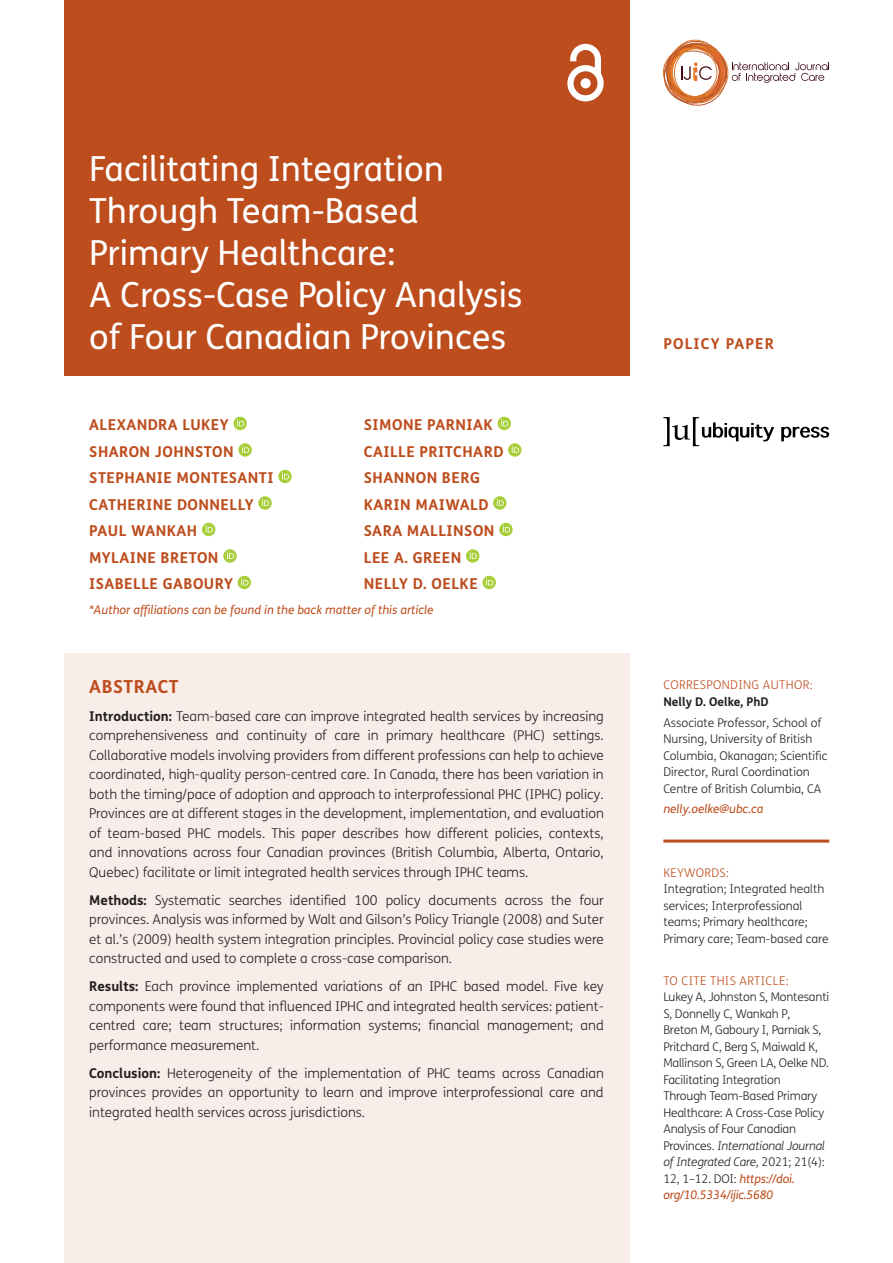
<style>
.page{position:relative;width:893px;height:1263px;background:#fff}
.page>*{position:absolute;margin:0;border:0;box-sizing:border-box;transform-origin:0 0}
.t1{font:34.5px/42px "FS Me";color:#fff}
.t2{font:700 18px "FS Me";letter-spacing:.03em;color:#bd4d1d}
.t3{font:700 15px/26.5px "FS Me";letter-spacing:.03em;color:#bd4d1d}
.t4{font:700 15px "FS Me";letter-spacing:.075em;color:#bd4d1d}
.t5{font:300 13.5px/19.5px "FS Me";color:#231f20;text-align:justify}
.t6{font:300 12px/16.5px "FS Me";letter-spacing:-.01em;color:#231f20}
.t7{font:italic 12px "FS Me";color:#bd4d1d}
.t8{font:300 12px "FS Me";letter-spacing:.03em;color:#bd4d1d}
.t9{font:700 12px "FS Me";color:#231f20}
.s1{font-weight:700}
.s2{font-style:italic}
.s3{font-weight:400;font-style:italic;color:#bd4d1d}
</style>
<div class="page">
<div style="left:64px;top:0;width:565px;height:376px;background:#bd4d1d"></div>
<svg style="left:567px;top:44px;width:37px;height:57px"></svg>
<svg style="left:781px;top:427px;width:48px;height:14px"></svg>
<svg style="left:663px;top:417px;width:111px;height:29px"></svg>
<svg style="left:664px;top:40px;width:165px;height:65px"></svg>
<div style="left:672px;top:48px;width:49px;height:49px;border:1px solid #df772b;border-radius:50%"></div>
<div style="left:663px;top:47px;width:54px;height:50px;border:1px solid #df772b;border-radius:50%"></div>
<div style="left:664px;top:46px;width:56px;height:56px;border:1px solid #bd552a;border-radius:50%"></div>
<div style="left:674px;top:46px;width:54px;height:54px;border:1px solid #df772b;border-radius:50%"></div>
<div style="left:64px;top:654px;width:565px;height:609px;background:#f8ede8"></div>
<hr style="left:663px;top:839px;width:166px;height:3px;background:#bd4d1d">
<svg style="left:233px;top:417px;width:14px;height:13px"></svg>
<svg style="left:237px;top:419px;width:7px;height:7px"></svg>
<svg style="left:238px;top:443px;width:14px;height:14px"></svg>
<svg style="left:242px;top:446px;width:7px;height:7px"></svg>
<svg style="left:278px;top:470px;width:14px;height:13px"></svg>
<svg style="left:282px;top:472px;width:7px;height:7px"></svg>
<svg style="left:258px;top:496px;width:14px;height:14px"></svg>
<svg style="left:262px;top:499px;width:7px;height:7px"></svg>
<svg style="left:202px;top:523px;width:13px;height:13px"></svg>
<svg style="left:206px;top:525px;width:7px;height:7px"></svg>
<svg style="left:223px;top:549px;width:14px;height:14px"></svg>
<svg style="left:227px;top:552px;width:7px;height:7px"></svg>
<svg style="left:238px;top:576px;width:13px;height:13px"></svg>
<svg style="left:241px;top:578px;width:7px;height:7px"></svg>
<svg style="left:498px;top:417px;width:13px;height:13px"></svg>
<svg style="left:501px;top:419px;width:7px;height:7px"></svg>
<svg style="left:508px;top:443px;width:13px;height:14px"></svg>
<svg style="left:512px;top:446px;width:7px;height:7px"></svg>
<svg style="left:493px;top:496px;width:13px;height:14px"></svg>
<svg style="left:497px;top:499px;width:7px;height:7px"></svg>
<svg style="left:499px;top:523px;width:14px;height:13px"></svg>
<svg style="left:503px;top:525px;width:7px;height:7px"></svg>
<svg style="left:466px;top:549px;width:13px;height:14px"></svg>
<svg style="left:470px;top:552px;width:7px;height:7px"></svg>
<svg style="left:482px;top:576px;width:14px;height:13px"></svg>
<svg style="left:486px;top:578px;width:7px;height:7px"></svg>
<h1 class="t1" style="left:89px;top:148px;width:435px">Facilitating Integration<br>Through Team-Based<br>Primary Healthcare:<br>A Cross-Case Policy Analysis of Four Canadian Provinces</h1>
<p class="t3" style="left:89px;top:412px;width:186px">ALEXANDRA LUKEY<br>SHARON JOHNSTON<br>STEPHANIE MONTESANTI<br>CATHERINE DONN ELLY<br>PAUL WANKAH<br>MYLAINE BRETON<br>ISABELLE GABOURY</p>
<p class="t3" style="left:364px;top:412px;width:139px">SIMONE PARNIAK<br>CAILLE PRITCHARD<br>SHANNON BERG<br>KARIN MAIWALD<br>SARA MALLINSON<br>LEE A. GREEN<br>NELLY D. OELKE</p>
<p class="t7" style="left:89px;top:603px;width:346px">*Author affiliations can be found in the back matter of this article</p>
<h2 class="t2" style="left:89px;top:675px;width:91px">ABSTRACT</h2>
<p class="t5" style="left:89px;top:707px;width:516px"><span class="s1">INTRODUCTION:</span> Team-based care can improve integrated health services by increasing comprehensiveness and continuity of care in primary healthcare (PHC) settings.<br>Collaborative models involving providers from different professions can help to achieve coordinated, high-quality person-centred care. In Canada, there has been variation in both the timing/pace of adoption and approach to interprofessional PHC (IPHC) policy.<br>Provinces are at different stages in the development, implementation, and evaluation of team-based PHC models. This paper describes how different policies, contexts, and innovations across four Canadian provinces (British Columbia, Alberta, Ontario, Quebec) facilitate or limit integrated health services through IPHC teams.</p>
<p class="t5" style="left:89px;top:890px;width:516px"><span class="s1">METHODS:</span> Systematic searches identified 100 policy documents across the four provinces. Analysis was informed by Walt and Gilson’s Policy Triangle (2008) and Suter et al.’s (2009) health system integration principles. Provincial policy case studies were constructed and used to complete a cross-case comparison.</p>
<p class="t5" style="left:89px;top:977px;width:516px"><span class="s1">RESULTS:</span> Each province implemented variations of an IPHC based model. Five key components were found that influenced IPHC and integrated health services: patient&shy;centred care; team structures; information systems; financial management; and performance measurement.</p>
<p class="t5" style="left:89px;top:1063px;width:516px"><span class="s1">CONCLUSION:</span> Heterogeneity of the implementation of PHC teams across Canadian provinces provides an opportunity to learn and improve interprofessional care and integrated health services across jurisdictions.</p>
<p class="t4" style="left:663px;top:334px;width:112px">POLICY PAPER</p>
<p class="t8" style="left:663px;top:678px;width:38px">Correspo</p>
<p class="t8" style="left:722px;top:678px;width:66px">nding Autho</p>
<p class="t8" style="left:803px;top:678px;width:11px">r:</p>
<p class="t9" style="left:663px;top:694px;width:107px">NELLY D. OELKE, PHD</p>
<p class="t6" style="left:663px;top:714px;width:166px">Associate Professor, School of<br>N ursing, University of British<br>Columbia, Okanagan; Scientific<br>Director, Rural Coordination<br>Centre of British Columbia, CA</p>
<p class="t7" style="left:663px;top:802px;width:102px">nelly.oelke@ubc.ca</p>
<p class="t8" style="left:663px;top:865px;width:67px">KEYWORDS:</p>
<p class="t6" style="left:663px;top:881px;width:167px">Integration; Integrated health services; Interprofessional teams; Primary healthcare;<br>Primary care; Team-based care</p>
<p class="t8" style="left:663px;top:973px;width:127px">TO CITE THIS ARTICLE:</p>
<p class="t6" style="left:663px;top:989px;width:167px">Lukey A, Johnston S, Montesanti<br>S, Donnelly C, Wankah P,<br>Breton M, Gaboury I, Parniak S,<br>Pritchard C, Berg S, Maiwald K,<br>Mallinson S, Green LA, Oelke ND.<br>Facilitating Integration<br>Through Team-Based Primary<br>Healthcare: A Cross-Case Policy<br>Analysis of Four Canadian<br>Provinces. <span class="s2">International Journal of Integrated Care,</span> 2021; 21(4):<br>12, 1–12. DOI: <span class="s3">https://doi. org/10.5334/ijic.5680</span></p>
</div>
